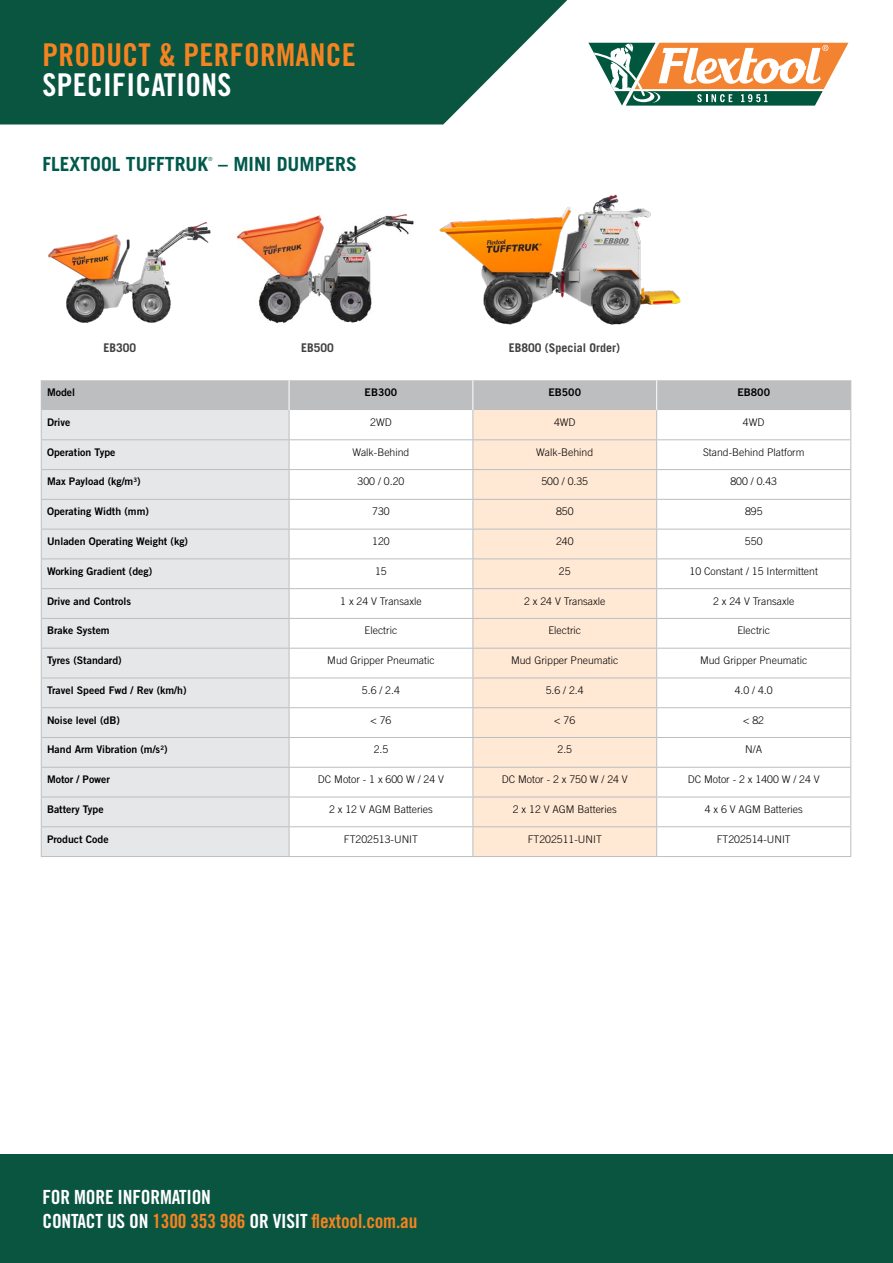
<style>
.page{position:relative;width:893px;height:1263px;background:#fff}
.page>*{position:absolute;margin:0;border:0;box-sizing:border-box;transform-origin:0 0}
.t1{font:31.35px "Trade Gothic LT Pro Bd Cn 20";letter-spacing:.01em;color:#f58320}
.t2{font:31.35px "Trade Gothic LT Pro Bd Cn 20";letter-spacing:.01em;color:#fff}
.t3{font:19.5px/24px "Trade Gothic LT Pro Bd Cn 20";letter-spacing:-.01em;color:#fff}
.t4{font:700 19.5px "Trade Gothic LT Pro";color:#00594c}
.t5{font:700 12px "Trade Gothic LT Pro";color:#414042}
.t6{font:300 10.5px "Trade Gothic LT Pro";color:#000}
.t7{font:10.5px "Trade Gothic LT Pro Bd 2";color:#000}
.t8{font:300 5.7px "Trade Gothic LT Pro";color:#00594c}
.s1{color:#f58320}
</style>
<div class="page">
<svg style="left:0;top:0;width:567px;height:124px;fill:#0a5540"></svg>
<svg style="left:588px;top:42px;width:261px;height:64px"></svg>
<div style="left:0;top:1154px;width:893px;height:109px;background:#0a5540"></div>
<svg style="left:41px;top:380px;width:810px;height:476px"></svg>
<hr style="left:41px;top:856px;width:248px;height:1px;background:#bcbec0">
<hr style="left:289px;top:856px;width:184px;height:1px;background:#bcbec0">
<hr style="left:473px;top:856px;width:184px;height:1px;background:#bcbec0">
<hr style="left:657px;top:856px;width:194px;height:1px;background:#bcbec0">
<hr style="left:289px;top:380px;width:1px;height:30px;background:#fff">
<hr style="left:472px;top:380px;width:1px;height:30px;background:#fff">
<hr style="left:656px;top:380px;width:1px;height:30px;background:#fff">
<img style="left:48px;top:222px;width:163px;height:101px">
<img style="left:236px;top:214px;width:178px;height:110px">
<img style="left:439px;top:194px;width:242px;height:131px">
<h1 class="t1" style="left:43px;top:35px;width:315px">PRODUCT &amp; PERFORMANCE</h1>
<h1 class="t2" style="left:43px;top:65px;width:191px">SPECIFICATIONS</h1>
<h2 class="t4" style="left:43px;top:152px;width:167px">FLEXTOOL TUFFTRUK</h2>
<p class="t8" style="left:208px;top:156px;width:6px">®</p>
<h2 class="t4" style="left:218px;top:152px;width:140px">– MINI DUMPERS</h2>
<p class="t5" style="left:104px;top:341px;width:34px">EB300</p>
<p class="t5" style="left:301px;top:341px;width:34px">EB500</p>
<p class="t5" style="left:509px;top:341px;width:113px">EB800 (Special Order)</p>
<p class="t7" style="left:47px;top:386px;width:30px">Model</p>
<p class="t7" style="left:365px;top:386px;width:34px">EB300</p>
<p class="t7" style="left:548px;top:386px;width:34px">EB500</p>
<p class="t7" style="left:737px;top:386px;width:34px">EB800</p>
<p class="t7" style="left:47px;top:416px;width:25px">Drive</p>
<p class="t6" style="left:370px;top:416px;width:23px">2WD</p>
<p class="t6" style="left:554px;top:416px;width:23px">4WD</p>
<p class="t6" style="left:743px;top:416px;width:23px">4WD</p>
<p class="t7" style="left:47px;top:445px;width:70px">Operation Type</p>
<p class="t6" style="left:352px;top:446px;width:58px">Walk-Behind</p>
<p class="t6" style="left:536px;top:446px;width:58px">Walk-Behind</p>
<p class="t6" style="left:703px;top:446px;width:103px">Stand-Behind Platform</p>
<p class="t7" style="left:47px;top:475px;width:95px">Max Payload (kg/m<sup>3</sup>)</p>
<p class="t6" style="left:358px;top:475px;width:48px">300 / 0.20</p>
<p class="t6" style="left:541px;top:475px;width:48px">500 / 0.35</p>
<p class="t6" style="left:730px;top:475px;width:48px">800 / 0.43</p>
<p class="t7" style="left:47px;top:505px;width:103px">Operating Width (mm)</p>
<p class="t6" style="left:372px;top:505px;width:19px">730</p>
<p class="t6" style="left:556px;top:505px;width:19px">850</p>
<p class="t6" style="left:745px;top:505px;width:19px">895</p>
<p class="t7" style="left:47px;top:535px;width:143px">Unladen Operating Weight (kg)</p>
<p class="t6" style="left:372px;top:535px;width:19px">120</p>
<p class="t6" style="left:556px;top:535px;width:19px">240</p>
<p class="t6" style="left:745px;top:535px;width:19px">550</p>
<p class="t7" style="left:47px;top:564px;width:107px">Working Gradient (deg)</p>
<p class="t6" style="left:375px;top:565px;width:13px">15</p>
<p class="t6" style="left:559px;top:565px;width:13px">25</p>
<p class="t6" style="left:689px;top:565px;width:130px">10 Constant / 15 Intermittent</p>
<p class="t7" style="left:47px;top:594px;width:85px">Drive and Controls</p>
<p class="t6" style="left:340px;top:594px;width:83px">1 x 24 V Transaxle</p>
<p class="t6" style="left:524px;top:594px;width:83px">2 x 24 V Transaxle</p>
<p class="t6" style="left:713px;top:594px;width:83px">2 x 24 V Transaxle</p>
<p class="t7" style="left:47px;top:624px;width:64px">Brake System</p>
<p class="t6" style="left:365px;top:624px;width:34px">Electric</p>
<p class="t6" style="left:548px;top:624px;width:34px">Electric</p>
<p class="t6" style="left:737px;top:624px;width:34px">Electric</p>
<p class="t7" style="left:47px;top:654px;width:76px">Tyres (Standard)</p>
<p class="t6" style="left:327px;top:654px;width:109px">Mud Gripper Pneumatic</p>
<p class="t6" style="left:511px;top:654px;width:109px">Mud Gripper Pneumatic</p>
<p class="t6" style="left:700px;top:654px;width:109px">Mud Gripper Pneumatic</p>
<p class="t7" style="left:47px;top:683px;width:141px">Travel Speed Fwd / Rev (km/h)</p>
<p class="t6" style="left:362px;top:684px;width:39px">5.6 / 2.4</p>
<p class="t6" style="left:546px;top:684px;width:39px">5.6 / 2.4</p>
<p class="t6" style="left:735px;top:684px;width:39px">4.0 / 4.0</p>
<p class="t7" style="left:47px;top:713px;width:74px">Noise level (dB)</p>
<p class="t6" style="left:370px;top:714px;width:22px">&lt; 76</p>
<p class="t6" style="left:554px;top:714px;width:22px">&lt; 76</p>
<p class="t6" style="left:743px;top:714px;width:22px">&lt; 82</p>
<p class="t7" style="left:47px;top:743px;width:122px">Hand Arm Vibration (m/s<sup>2</sup>)</p>
<p class="t6" style="left:374px;top:743px;width:16px">2.5</p>
<p class="t6" style="left:557px;top:743px;width:16px">2.5</p>
<p class="t6" style="left:745px;top:743px;width:18px">N/A</p>
<p class="t7" style="left:47px;top:773px;width:64px">Motor / Power</p>
<p class="t6" style="left:318px;top:773px;width:128px">DC Motor - 1 x 600 W / 24 V</p>
<p class="t6" style="left:502px;top:773px;width:128px">DC Motor - 2 x 750 W / 24 V</p>
<p class="t6" style="left:688px;top:773px;width:133px">DC Motor - 2 x 1400 W / 24 V</p>
<p class="t7" style="left:47px;top:803px;width:58px">Battery Type</p>
<p class="t6" style="left:329px;top:803px;width:105px">2 x 12 V AGM Batteries</p>
<p class="t6" style="left:513px;top:803px;width:105px">2 x 12 V AGM Batteries</p>
<p class="t6" style="left:705px;top:803px;width:100px">4 x 6 V AGM Batteries</p>
<p class="t7" style="left:47px;top:832px;width:63px">Product Code</p>
<p class="t6" style="left:344px;top:833px;width:76px">FT202513-UNIT</p>
<p class="t6" style="left:528px;top:833px;width:76px">FT202511-UNIT</p>
<p class="t6" style="left:717px;top:833px;width:76px">FT202514-UNIT</p>
<h2 class="t3" style="left:43px;top:1185px;width:376px">FOR MORE INFORMATION<br>CONTACT US ON <span class="s1">1300 353 986</span> OR VISIT <span class="s1">flextool.com.au</span></h2>
</div>
